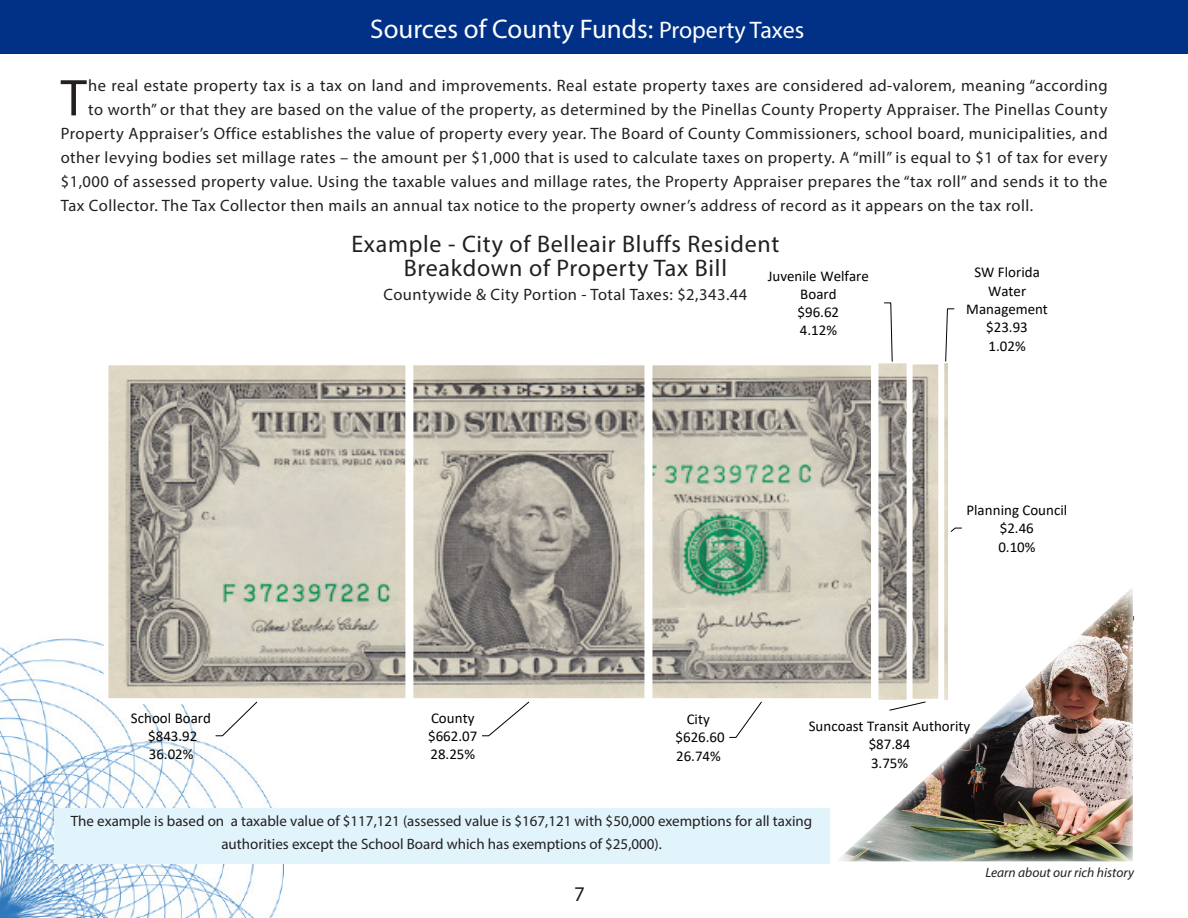
<style>
.page{position:relative;width:1188px;height:918px;background:#fff}
.page>*{position:absolute;margin:0;border:0;box-sizing:border-box;transform-origin:0 0}
.t1{font:52.05px "Myriad Pro";color:#231f20}
.t2{font:27px "Myriad Pro";color:#fff}
.t3{font:24px/24px "Myriad Pro";letter-spacing:.03em;color:#231f20;text-align:center}
.t4{font:21px "Myriad Pro";color:#231f20}
.t5{font:16.5px "Myriad Pro";letter-spacing:.03em;color:#231f20}
.t6{font:15px/18.3px "Calibri";color:#000;text-align:center}
.t7{font:15px/22.5px "Myriad Pro";color:#231f20;text-align:center}
.t8{font:italic 13.5px "Myriad Pro";color:#231f20}
.s1{font-size:24px}
</style>
<div class="page">
<div style="left:0;top:0;width:1188px;height:54px;background:#003186"></div>
<img style="left:0;top:638px;width:283px;height:280px">
<div style="left:54px;top:809px;width:775px;height:55px;background:#e1f4fc"></div>
<img style="left:828px;top:588px;width:307px;height:276px">
<svg style="left:105px;top:365px;width:768px;height:338px;background:#bbb9ad"></svg>
<svg style="left:215px;top:701px;width:43px;height:36px"></svg>
<svg style="left:481px;top:701px;width:49px;height:36px"></svg>
<svg style="left:729px;top:701px;width:34px;height:37px"></svg>
<svg style="left:873px;top:302px;width:90px;height:409px"></svg>
<h2 class="t2" style="left:370px;top:12px;width:435px">Sources of County Funds: <span class="s1">Property Taxes</span></h2>
<h1 class="t1" style="left:61px;top:66px;width:27px">T</h1>
<p class="t5" style="left:88px;top:76px;width:1021px">he real estate property tax is a tax on land and improvements. Real estate property taxes are considered ad-valorem, meaning “according</p>
<p class="t5" style="left:88px;top:100px;width:1021px">to worth” or that they are based on the value of the property, as determined by the Pinellas County Property Appraiser. The Pinellas County</p>
<p class="t5" style="left:61px;top:124px;width:1048px">Property Appraiser’s Office establishes the value of property every year. The Board of County Commissioners, school board, municipalities, and</p>
<p class="t5" style="left:61px;top:148px;width:1048px">other levying bodies set millage rates – the amount per $1,000 that is used to calculate taxes on property. A “mill” is equal to $1 of tax for every</p>
<p class="t5" style="left:61px;top:172px;width:1048px">$1,000 of assessed property value. Using the taxable values and millage rates, the Property Appraiser prepares the “tax roll” and sends it to the</p>
<p class="t5" style="left:61px;top:196px;width:974px">Tax Collector. The Tax Collector then mails an annual tax notice to the property owner’s address of record as it appears on the tax roll.</p>
<h3 class="t3" style="left:351px;top:232px;width:429px">Example - City of Belleair Bluffs Resident<br>Breakdown of Property Tax Bill</h3>
<p class="t6" style="left:974px;top:263px;width:67px">SW Florida</p>
<p class="t6" style="left:768px;top:266px;width:103px">Juvenile Welfare</p>
<p class="t5" style="left:383px;top:284px;width:365px">Countywide &amp; City Portion - Total Taxes: $2,343.44</p>
<p class="t6" style="left:800px;top:284px;width:38px">Board</p>
<p class="t6" style="left:988px;top:281px;width:40px">Water</p>
<p class="t6" style="left:798px;top:303px;width:43px">$96.62</p>
<p class="t6" style="left:966px;top:299px;width:83px">Management</p>
<p class="t6" style="left:800px;top:321px;width:39px">4.12%</p>
<p class="t6" style="left:986px;top:318px;width:43px;text-align:left">$23.93<br>1.02%</p>
<p class="t6" style="left:131px;top:708px;width:82px">School Board</p>
<p class="t6" style="left:431px;top:708px;width:45px">County</p>
<p class="t6" style="left:687px;top:710px;width:25px">City</p>
<p class="t6" style="left:148px;top:726px;width:51px">$843.92</p>
<p class="t6" style="left:428px;top:726px;width:51px">$662.07</p>
<p class="t6" style="left:676px;top:728px;width:51px">$626.60</p>
<p class="t6" style="left:149px;top:745px;width:46px">36.02%</p>
<p class="t6" style="left:431px;top:745px;width:46px">28.25%</p>
<p class="t6" style="left:676px;top:746px;width:46px">26.74%</p>
<p class="t6" style="left:966px;top:500px;width:102px">Planning Council $2.46<br>0.10%</p>
<p class="t6" style="left:809px;top:717px;width:163px">Suncoast Transit Authority $87.84<br>3.75%</p>
<p class="t7" style="left:71px;top:810px;width:743px">The example is based on a taxable value of $117,121 (assessed value is $167,121 with $50,000 exemptions for all taxing authorities except the School Board which has exemptions of $25,000).</p>
<p class="t4" style="left:574px;top:881px;width:12px">7</p>
<p class="t8" style="left:986px;top:864px;width:150px">Learn about our rich history</p>
</div>
